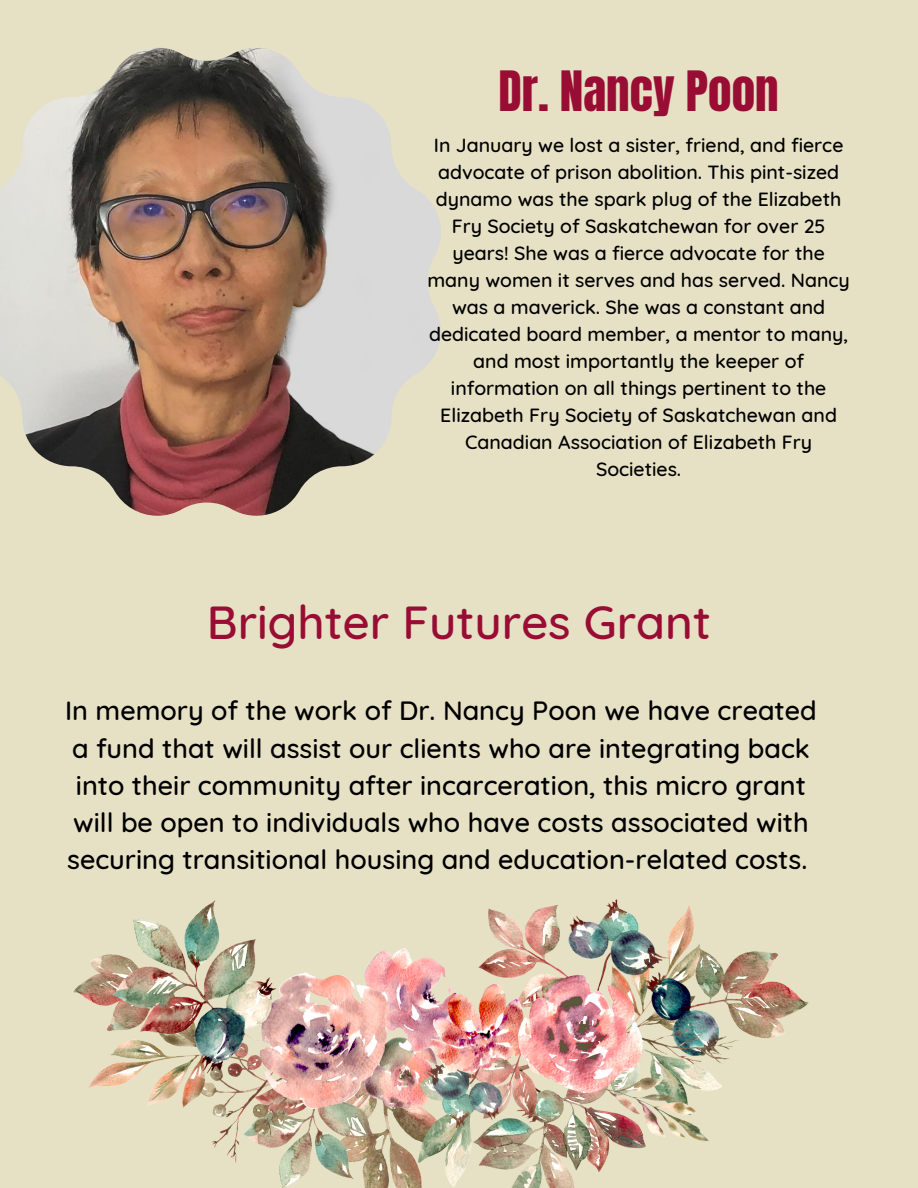
<style>
.page{position:relative;width:918px;height:1188px;background:#e6e1c5}
.page>*{position:absolute;margin:0;border:0;box-sizing:border-box;transform-origin:0 0}
.t1{font:500 47.25px "Quicksand";color:#990d35}
.t2{font:47.25px "Anton";color:#990d35}
.t3{font:500 27px/37.2px "Quicksand";color:#000;text-align:center}
.t4{font:500 19.5px/27px "Quicksand";color:#000;text-align:center}
</style>
<div class="page">
<img style="left:0;top:48px;width:441px;height:468px">
<img style="left:74px;top:899px;width:734px;height:289px">
<h1 class="t2" style="left:499px;top:57px;width:282px">Dr. Nancy Poon</h1>
<p class="t4" style="left:427px;top:131px;width:424px">In January we lost a sister, friend, and fierce advocate of prison abolition. This pint-sized dynamo was the spark plug of the Elizabeth Fry Society of Saskatchewan for over 25 years! She was a fierce advocate for the many women it serves and has served. Nancy was a maverick. She was a constant and dedicated board member, a mentor to many, and most importantly the keeper of information on all things pertinent to the Elizabeth Fry Society of Saskatchewan and Canadian Association of Elizabeth Fry Societies.</p>
<h1 class="t1" style="left:207px;top:592px;width:506px">Brighter Futures Grant</h1>
<p class="t3" style="left:65px;top:692px;width:753px">In memory of the work of Dr. Nancy Poon we have created a fund that will assist our clients who are integrating back into their community after incarceration, this micro grant will be open to individuals who have costs associated with securing transitional housing and education-related costs.</p>
</div>
